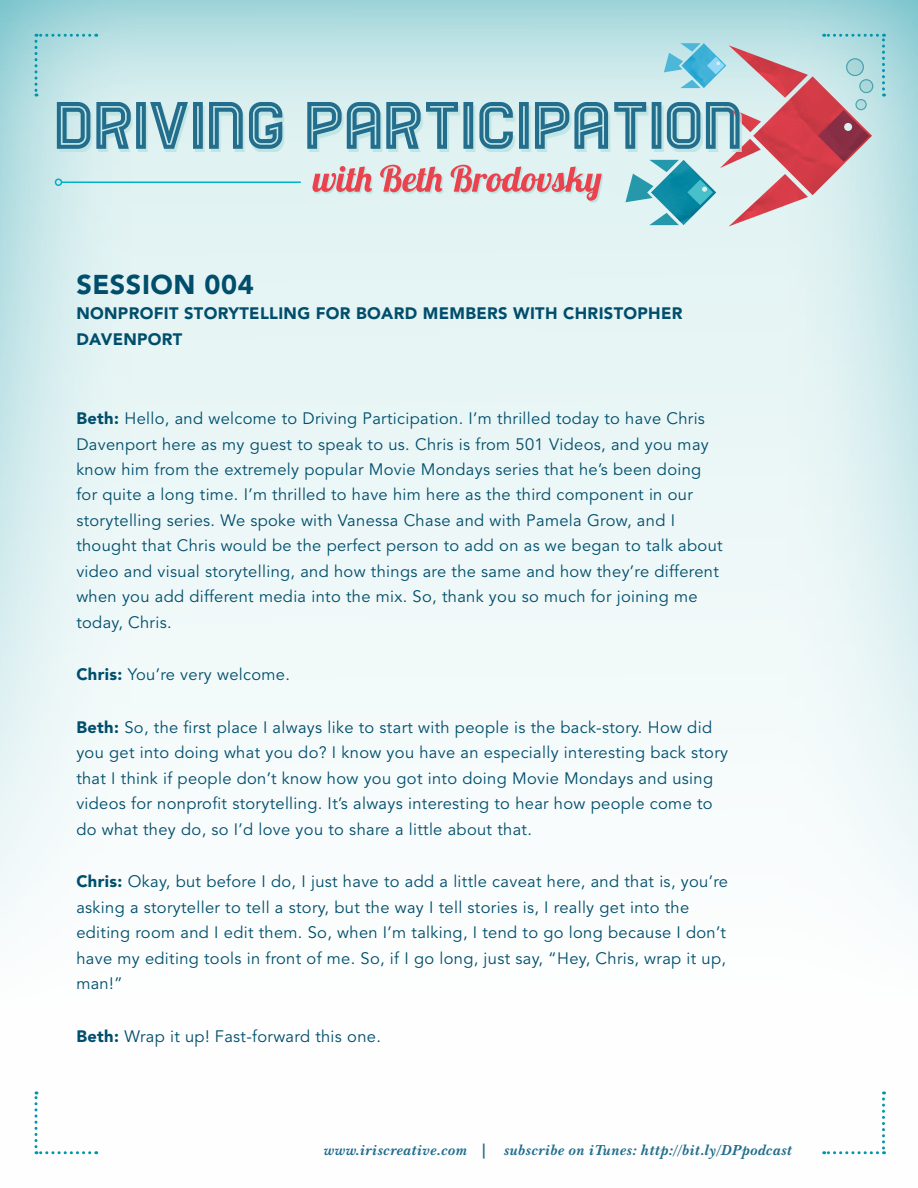
<style>
.page{position:relative;width:918px;height:1188px;background:#fff}
.page>*{position:absolute;margin:0;border:0;box-sizing:border-box;transform-origin:0 0}
.t1{font:900 27px "Avenir";letter-spacing:.02em;color:#004e6c}
.t2{font:16.5px/25.5px "Avenir";letter-spacing:.02em;color:#004e6c}
.t3{font:900 16.5px/25.5px "Avenir";letter-spacing:.02em;color:#004e6c}
.t4{font:italic 700 15px "Baskerville No 2 BT";letter-spacing:.02em;color:#236e8c}
.s1{font-weight:900}
</style>
<div class="page">
<div style="left:0;top:0;width:918px;height:1188px;background:#0096ab;opacity:.6"></div>
<svg style="left:34px;top:34px;width:851px;height:192px"></svg>
<svg style="left:34px;top:1091px;width:56px;height:63px"></svg>
<svg style="left:824px;top:1091px;width:61px;height:63px"></svg>
<h1 class="t1" style="left:76px;top:268px;width:179px">SESSION 004</h1>
<p class="t3" style="left:76px;top:300px;width:608px">NONPROFIT STORYTELLING FOR BOARD MEMBERS WITH CHRISTOPHER<br>DAVENPORT</p>
<p class="t2" style="left:76px;top:406px;width:648px"><span class="s1">Beth:</span> Hello, and welcome to Driving Participation. I’m thrilled today to have Chris Davenport here as my guest to speak to us. Chris is from 501 Videos, and you may know him from the extremely popular Movie Mondays series that he’s been doing for quite a long time. I’m thrilled to have him here as the third component in our storytelling series. We spoke with Vanessa Chase and with Pamela Grow, and I thought that Chris would be the perfect person to add on as we began to talk about video and visual storytelling, and how things are the same and how they’re different when you add different media into the mix. So, thank you so much for joining me today, Chris.</p>
<p class="t2" style="left:76px;top:662px;width:215px"><span class="s1">Chris:</span> You’re very welcome.</p>
<p class="t2" style="left:76px;top:715px;width:653px"><span class="s1">Beth:</span> So, the first place I always like to start with people is the back-story. How did you get into doing what you do? I know you have an especially interesting back story that I think if people don’t know how you got into doing Movie Mondays and using videos for nonprofit storytelling. It’s always interesting to hear how people come to do what they do, so I’d love you to share a little about that.</p>
<p class="t2" style="left:76px;top:869px;width:653px"><span class="s1">Chris:</span> Okay, but before I do, I just have to add a little caveat here, and that is, you’re asking a storyteller to tell a story, but the way I tell stories is, I really get into the editing room and I edit them. So, when I’m talking, I tend to go long because I don’t have my editing tools in front of me. So, if I go long, just say, “Hey, Chris, wrap it up, man!”</p>
<p class="t2" style="left:76px;top:1024px;width:306px"><span class="s1">Beth:</span> Wrap it up! Fast-forward this one.</p>
<p class="t4" style="left:325px;top:1141px;width:470px">www.iriscreative.com | subscribe on iTunes: http://bit.ly/DPpodcast</p>
</div>
